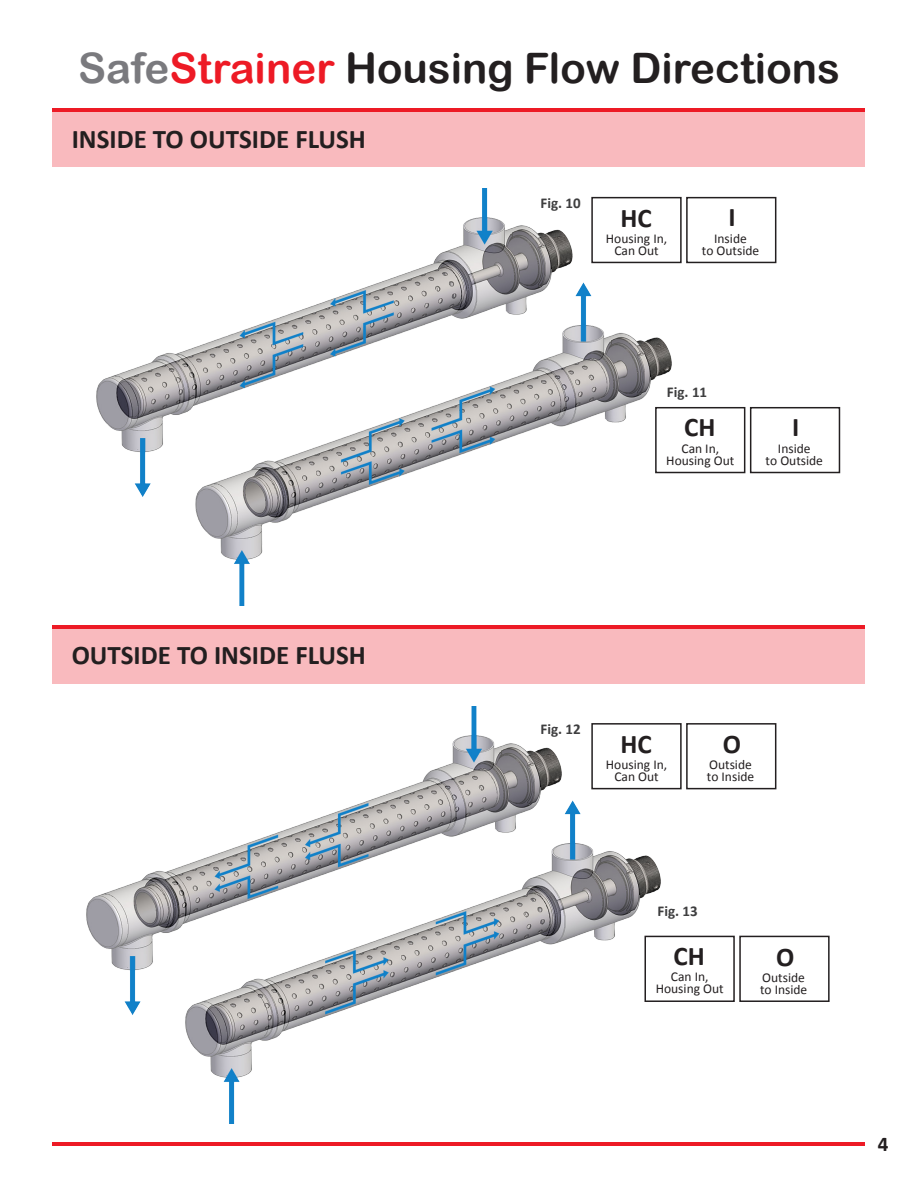
<style>
.page{position:relative;width:918px;height:1188px;background:#fff}
.page>*{position:absolute;margin:0;border:0;box-sizing:border-box;transform-origin:0 0}
.TOC_Subheader{font:42px "Arial Rounded MT Bold";color:#231f20}
.Main_Body_Text{font:700 27px "Calibri";color:#231f20}
.TOC_Subheader-2{font:700 21px "Calibri";color:#231f20}
.t1{font:700 15px "Calibri";color:#3e3e3f}
.t2{font:13.5px/12px "Calibri";color:#231f20;text-align:center}
.s1{color:#7a7a7e}
.s2{color:#ed1a25}
</style>
<div class="page">
<div style="left:53px;top:112px;width:812px;height:55px;background:#f9babe"></div>
<div style="left:53px;top:629px;width:812px;height:55px;background:#f9babe"></div>
<img style="left:96px;top:188px;width:610px;height:418px">
<hr style="left:53px;top:109px;width:812px;height:3px;background:#ed1a25">
<hr style="left:53px;top:1142px;width:812px;height:3px;background:#ed1a25">
<img style="left:86px;top:706px;width:610px;height:418px">
<hr style="left:53px;top:625px;width:812px;height:4px;background:#ed1a25">
<div style="left:656px;top:408px;width:89px;height:65px;background:#fff"></div>
<div style="left:655px;top:407px;width:90px;height:66px;border:2px solid #231f20"></div>
<div style="left:750px;top:407px;width:90px;height:66px;border:2px solid #231f20"></div>
<div style="left:592px;top:724px;width:89px;height:65px;background:#fff"></div>
<div style="left:591px;top:723px;width:91px;height:66px;border:2px solid #231f20"></div>
<div style="left:687px;top:724px;width:89px;height:65px;background:#fff"></div>
<div style="left:686px;top:723px;width:90px;height:66px;border:2px solid #231f20"></div>
<div style="left:739px;top:936px;width:91px;height:66px;border:2px solid #231f20"></div>
<div style="left:645px;top:936px;width:89px;height:65px;background:#fff"></div>
<div style="left:644px;top:936px;width:91px;height:66px;border:2px solid #231f20"></div>
<div style="left:592px;top:198px;width:89px;height:64px;background:#fff"></div>
<div style="left:591px;top:197px;width:91px;height:66px;border:2px solid #231f20"></div>
<div style="left:687px;top:198px;width:89px;height:64px;background:#fff"></div>
<div style="left:686px;top:197px;width:90px;height:66px;border:2px solid #231f20"></div>
<p class="TOC_Subheader" style="left:78px;top:43px;width:763px"><span class="s1">Safe</span><span class="s2">Strainer</span> Housing Flow Directions</p>
<p class="Main_Body_Text" style="left:72px;top:120px;width:296px">INSIDE TO OUTSIDE FLUSH</p>
<p class="t1" style="left:540px;top:192px;width:42px">Fig. 10</p>
<h2 class="Main_Body_Text" style="left:620px;top:199px;width:33px">HC</h2>
<h2 class="Main_Body_Text" style="left:728px;top:198px;width:9px">I</h2>
<p class="t2" style="left:702px;top:232px;width:59px">Inside<br>to Outside</p>
<p class="t2" style="left:606px;top:232px;width:63px">Housing In,<br>Can Out</p>
<p class="t1" style="left:667px;top:381px;width:42px">Fig. 11</p>
<h2 class="Main_Body_Text" style="left:684px;top:408px;width:33px">CH</h2>
<h2 class="Main_Body_Text" style="left:792px;top:408px;width:9px">I</h2>
<p class="t2" style="left:766px;top:442px;width:59px">Inside<br>to Outside</p>
<p class="t2" style="left:666px;top:442px;width:70px">Can In,<br>Housing Out</p>
<p class="Main_Body_Text" style="left:72px;top:636px;width:296px">OUTSIDE TO INSIDE FLUSH</p>
<p class="t1" style="left:541px;top:718px;width:42px">Fig. 12</p>
<h2 class="Main_Body_Text" style="left:620px;top:725px;width:33px">HC</h2>
<h2 class="Main_Body_Text" style="left:723px;top:725px;width:20px">O</h2>
<p class="t2" style="left:707px;top:759px;width:49px;text-align:left">Outside to Inside</p>
<p class="t2" style="left:606px;top:759px;width:63px">Housing In,<br>Can Out</p>
<p class="t1" style="left:657px;top:900px;width:42px">Fig. 13</p>
<h2 class="Main_Body_Text" style="left:673px;top:937px;width:33px">CH</h2>
<p class="t2" style="left:656px;top:971px;width:70px">Can In,<br>Housing Out</p>
<h2 class="Main_Body_Text" style="left:776px;top:938px;width:20px">O</h2>
<p class="t2" style="left:760px;top:971px;width:49px;text-align:left">Outside to Inside</p>
<p class="TOC_Subheader-2" style="left:878px;top:1129px;width:12px">4</p>
</div>
